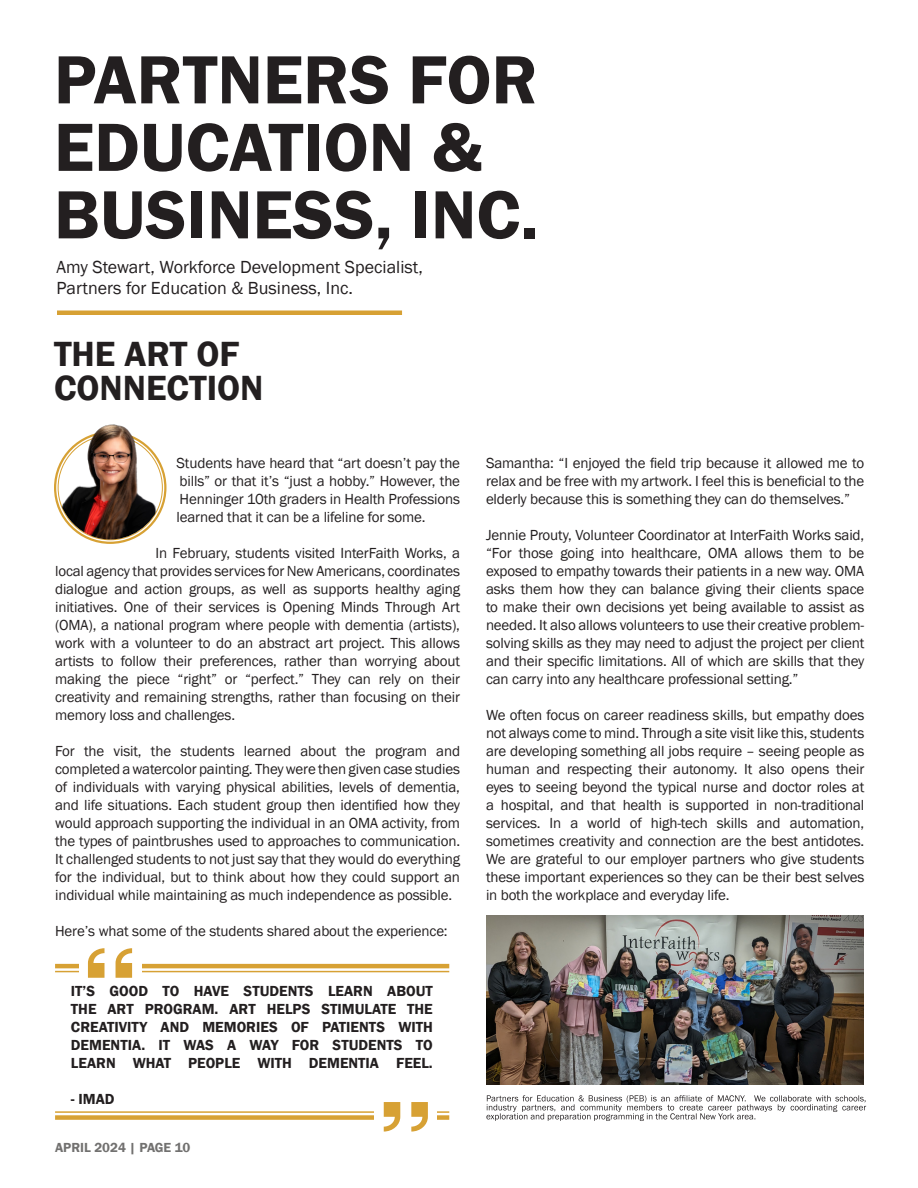
<style>
.page{position:relative;width:918px;height:1188px;background:#fff}
.page>*{position:absolute;margin:0;border:0;box-sizing:border-box;transform-origin:0 0}
.t1{font:600 70.5px "Franklin Gothic";color:#231f20}
.t2{font:600 36px/34.5px "Franklin Gothic";color:#231f20}
.t3{font:18px/21.6px "Franklin Gothic";color:#231f20}
.t4{font:15px/18px "Franklin Gothic";letter-spacing:-.01em;color:#231f20;text-align:justify}
.t5{font:600 15px/18px "Franklin Gothic";color:#231f20;text-align:justify}
.t6{font:600 13.5px "Franklin Gothic";color:#727170}
</style>
<div class="page">
<svg style="left:486px;top:1095px;width:380px;height:26px"></svg>
<hr style="left:57px;top:311px;width:345px;height:4px;background:#d7a134">
<img style="left:487px;top:916px;width:377px;height:169px">
<img style="left:55px;top:424px;width:106px;height:117px">
<hr style="left:55px;top:971px;width:394px;height:1px;background:#d7a134">
<hr style="left:55px;top:964px;width:394px;height:4px;background:#d7a134">
<div style="left:79px;top:957px;width:63px;height:17px;background:#fff"></div>
<svg style="left:88px;top:948px;width:44px;height:30px"></svg>
<hr style="left:55px;top:1111px;width:394px;height:2px;background:#d7a134">
<div style="left:55px;top:1115px;width:394px;height:5px;background:#d7a134"></div>
<div style="left:374px;top:1106px;width:63px;height:17px;background:#fff"></div>
<svg style="left:384px;top:1102px;width:44px;height:30px"></svg>
<p class="t1" style="left:54px;top:36px;width:485px">PARTNERS FOR</p>
<p class="t1" style="left:54px;top:104px;width:430px">EDUCATION &amp;</p>
<p class="t1" style="left:54px;top:171px;width:486px">BUSINESS, INC.</p>
<p class="t3" style="left:57px;top:256px;width:368px">Amy Stewart, Workforce Development Specialist,<br>Partners for Education &amp; Business, Inc.</p>
<p class="t2" style="left:54px;top:337px;width:211px">THE ART OF<br>CONNECTION</p>
<p class="t4" style="left:177px;top:454px;width:285px">Students have heard that “art doesn’t pay the bills” or that it’s “just a hobby.” However, the Henninger 10th graders in Health Professions learned that it can be a lifeline for some.</p>
<p class="t4" style="left:55px;top:544px;width:407px;text-indent:100px">In February, students visited InterFaith Works, a local agency that provides services for New Americans, coordinates dialogue and action groups, as well as supports healthy aging initiatives. One of their services is Opening Minds Through Art (OMA), a national program where people with dementia (artists), work with a volunteer to do an abstract art project. This allows artists to follow their preferences, rather than worrying about making the piece “right” or “perfect.” They can rely on their creativity and remaining strengths, rather than focusing on their memory loss and challenges.</p>
<p class="t4" style="left:55px;top:742px;width:407px">For the visit, the students learned about the program and completed a watercolor painting. They were then given case studies of individuals with varying physical abilities, levels of dementia, and life situations. Each student group then identified how they would approach supporting the individual in an OMA activity, from the types of paintbrushes used to approaches to communication.<br>It challenged students to not just say that they would do everything for the individual, but to think about how they could support an individual while maintaining as much independence as possible.</p>
<p class="t4" style="left:55px;top:922px;width:394px">Here’s what some of the students shared about the experience:</p>
<p class="t5" style="left:71px;top:983px;width:363px">IT’S GOOD TO HAVE STUDENTS LEARN ABOUT THE ART PROGRAM. ART HELPS STIMULATE THE CREATIVITY AND MEMORIES OF PATIENTS WITH DEMENTIA. IT WAS A WAY FOR STUDENTS TO LEARN WHAT PEOPLE WITH DEMENTIA FEEL.</p>
<p class="t5" style="left:71px;top:1091px;width:45px">- IMAD</p>
<p class="t6" style="left:55px;top:1140px;width:137px">APRIL 2024 | PAGE 10</p>
<p class="t4" style="left:486px;top:454px;width:380px">Samantha: “I enjoyed the field trip because it allowed me to relax and be free with my artwork. I feel this is beneficial to the elderly because this is something they can do themselves.”</p>
<p class="t4" style="left:486px;top:526px;width:380px">Jennie Prouty, Volunteer Coordinator at InterFaith Works said, “For those going into healthcare, OMA allows them to be exposed to empathy towards their patients in a new way. OMA asks them how they can balance giving their clients space to make their own decisions yet being available to assist as needed. It also allows volunteers to use their creative problem&shy;solving skills as they may need to adjust the project per client and their specific limitations. All of which are skills that they can carry into any healthcare professional setting.”</p>
<p class="t4" style="left:486px;top:706px;width:380px">We often focus on career readiness skills, but empathy does not always come to mind. Through a site visit like this, students are developing something all jobs require – seeing people as human and respecting their autonomy. It also opens their eyes to seeing beyond the typical nurse and doctor roles at a hospital, and that health is supported in non-traditional services. In a world of high-tech skills and automation, sometimes creativity and connection are the best antidotes.<br>We are grateful to our employer partners who give students these important experiences so they can be their best selves in both the workplace and everyday life.</p>
</div>
